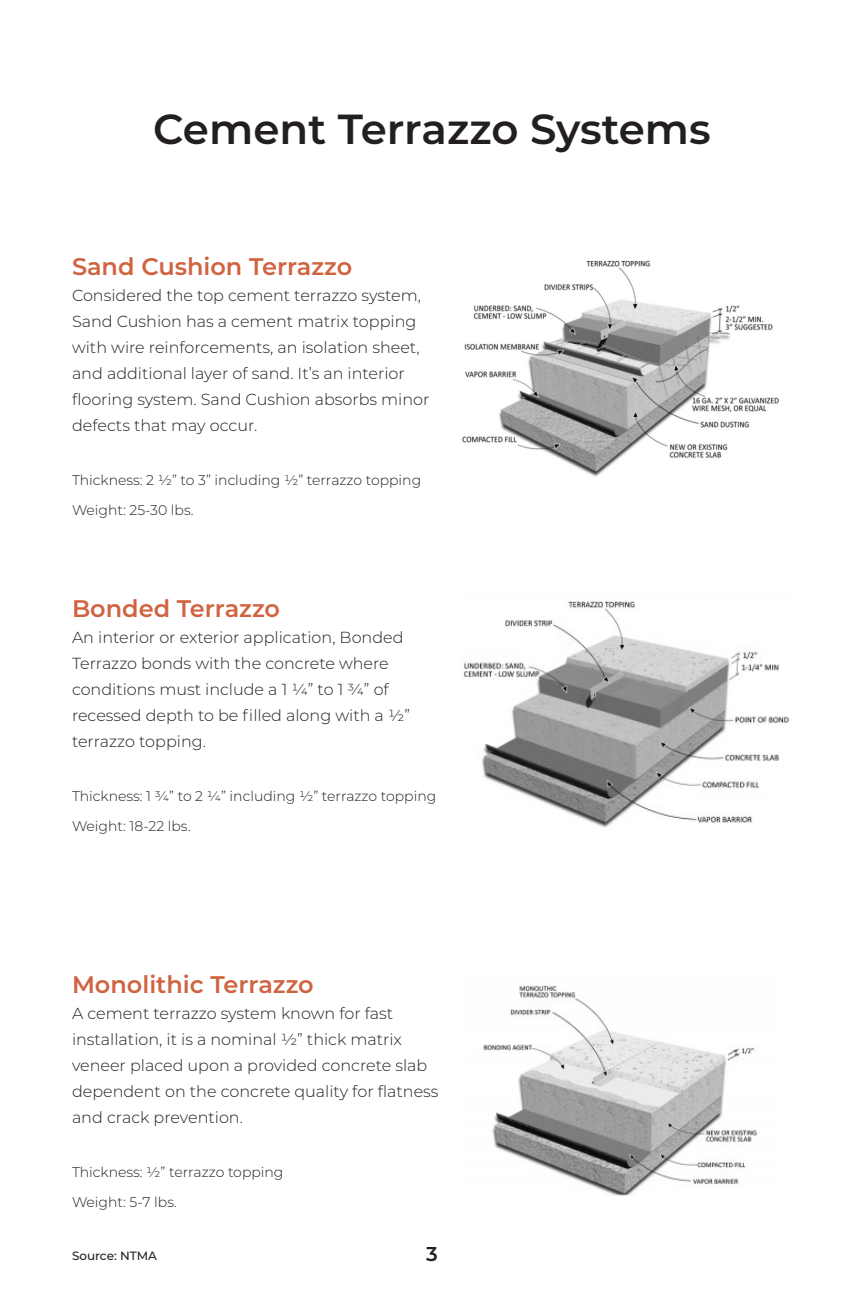
<style>
.page{position:relative;width:864px;height:1296px;background:#fff}
.page>*{position:absolute;margin:0;border:0;box-sizing:border-box;transform-origin:0 0}
.Pull_Quote_Teaser{font:600 42px "Montserrat";color:#231f20}
.Body_Text{font:600 24px "Montserrat";color:#d06340}
.t1{font:600 20px "Montserrat";color:#231f20}
.Body_Text-2{font:300 16px/26px "Montserrat";color:#231f20}
.Body_Text-3{font:300 14px "Montserrat";color:#231f20}
.Body_Text-4{font:500 12px "Montserrat";color:#231f20}
</style>
<div class="page">
<img style="left:462px;top:260px;width:316px;height:217px">
<img style="left:463px;top:601px;width:326px;height:227px">
<img style="left:483px;top:985px;width:274px;height:211px">
<p class="Pull_Quote_Teaser" style="left:153px;top:100px;width:559px">Cement Terrazzo Systems</p>
<p class="Body_Text" style="left:72px;top:250px;width:282px">Sand Cushion Terrazzo</p>
<p class="Body_Text-2" style="left:72px;top:282px;width:359px">Considered the top cement terrazzo system, Sand Cushion has a cement matrix topping with wire reinforcements, an isolation sheet, and additional layer of sand. It’s an interior flooring system. Sand Cushion absorbs minor defects that may occur.</p>
<p class="Body_Text-3" style="left:72px;top:471px;width:351px">Thickness: 2 1/2” to 3” including 1/2” terrazzo topping</p>
<p class="Body_Text-3" style="left:72px;top:501px;width:123px">Weight: 25-30 lbs.</p>
<p class="Body_Text" style="left:72px;top:591px;width:210px">Bonded Terrazzo</p>
<p class="Body_Text-2" style="left:72px;top:624px;width:340px">An interior or exterior application, Bonded Terrazzo bonds with the concrete where conditions must include a 1 1/4” to 1 3/4” of recessed depth to be filled along with a 1/2” terrazzo topping.</p>
<p class="Body_Text-3" style="left:72px;top:786px;width:366px">Thickness: 1 3/4” to 2 1/4” including 1/2” terrazzo topping</p>
<p class="Body_Text-3" style="left:72px;top:816px;width:120px">Weight: 18-22 lbs.</p>
<p class="Body_Text" style="left:72px;top:967px;width:243px">Monolithic Terrazzo</p>
<p class="Body_Text-2" style="left:72px;top:1000px;width:368px">A cement terrazzo system known for fast installation, it is a nominal 1/2” thick matrix veneer placed upon a provided concrete slab dependent on the concrete quality for flatness and crack prevention.</p>
<p class="Body_Text-3" style="left:72px;top:1162px;width:213px">Thickness: 1/2” terrazzo topping</p>
<p class="Body_Text-3" style="left:72px;top:1192px;width:106px">Weight: 5-7 lbs.</p>
<p class="Body_Text-4" style="left:72px;top:1248px;width:87px">Source: NTMA</p>
<p class="t1" style="left:426px;top:1240px;width:13px">3</p>
</div>
